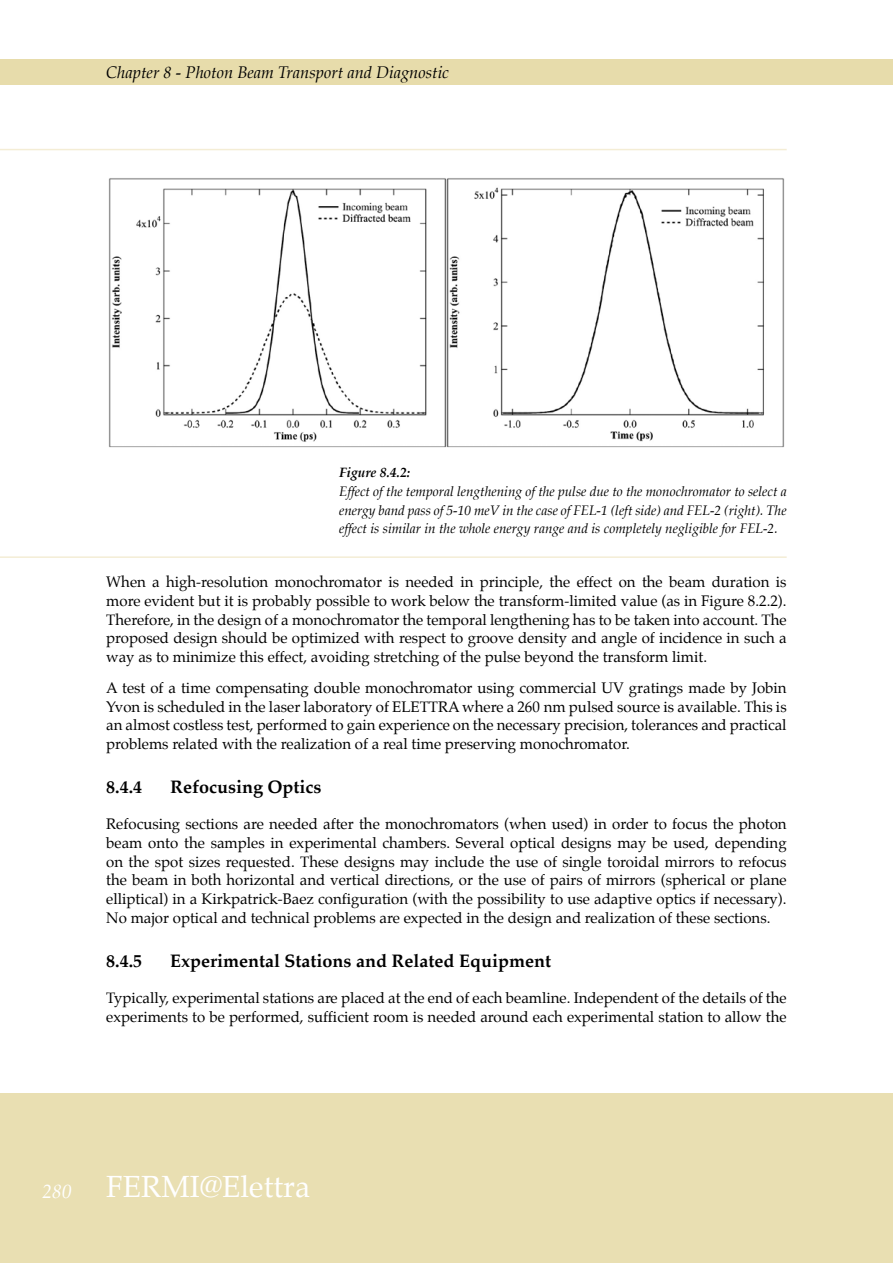
<style>
.page{position:relative;width:893px;height:1263px;background:#fff}
.page>*{position:absolute;margin:0;border:0;box-sizing:border-box;transform-origin:0 0}
.t1{font:30px "Palatino";color:#fff}
.t2{font:700 18px "Palatino";color:#000}
.t3{font:italic 16.5px "Palatino";color:#000}
.t4{font:15px/18.8px "Palatino";color:#000;text-align:justify}
.t5{font:italic 13.5px/18.8px "Palatino";color:#000;text-align:justify}
.t6{font:italic 700 13.5px "Palatino";color:#000}
.s1{font-style:italic;font-size:19.5px}
</style>
<div class="page">
<div style="left:0;top:1093px;width:893px;height:170px;background:#e9dfb2"></div>
<div style="left:0;top:60px;width:893px;height:25px;background:#e7dcab"></div>
<img style="left:108px;top:178px;width:677px;height:270px">
<hr style="left:0;top:556px;width:787px;height:2px;background:#f4edd5">
<hr style="left:0;top:149px;width:787px;height:1px;background:#f4edd5">
<p class="t3" style="left:106px;top:62px;width:344px">Chapter 8 - Photon Beam Transport and Diagnostic</p>
<p class="t6" style="left:339px;top:464px;width:73px">Figure 8.4.2:</p>
<p class="t5" style="left:339px;top:483px;width:449px">Effect of the temporal lengthening of the pulse due to the monochromator to select a energy band pass of 5-10 meV in the case of FEL-1 (left side) and FEL-2 (right). The effect is similar in the whole energy range and is completely negligible for FEL-2.</p>
<p class="t4" style="left:106px;top:574px;width:682px">When a high-resolution monochromator is needed in principle, the effect on the beam duration is more evident but it is probably possible to work below the transform-limited value (as in Figure 8.2.2).<br>Therefore, in the design of a monochromator the temporal lengthening has to be taken into account. The proposed design should be optimized with respect to groove density and angle of incidence in such a way as to minimize this effect, avoiding stretching of the pulse beyond the transform limit.</p>
<p class="t4" style="left:106px;top:680px;width:682px">A test of a time compensating double monochromator using commercial UV gratings made by Jobin Yvon is scheduled in the laser laboratory of ELETTRA where a 260 nm pulsed source is available. This is an almost costless test, performed to gain experience on the necessary precision, tolerances and practical problems related with the realization of a real time preserving monochromator.</p>
<p class="t2" style="left:106px;top:776px;width:37px">8.4.4</p>
<p class="t2" style="left:170px;top:776px;width:153px">Refocusing Optics</p>
<p class="t4" style="left:106px;top:816px;width:682px">Refocusing sections are needed after the monochromators (when used) in order to focus the photon beam onto the samples in experimental chambers. Several optical designs may be used, depending on the spot sizes requested. These designs may include the use of single toroidal mirrors to refocus the beam in both horizontal and vertical directions, or the use of pairs of mirrors (spherical or plane elliptical) in a Kirkpatrick-Baez configuration (with the possibility to use adaptive optics if necessary).<br>No major optical and technical problems are expected in the design and realization of these sections.</p>
<p class="t2" style="left:106px;top:950px;width:37px">8.4.5</p>
<p class="t2" style="left:170px;top:950px;width:382px">Experimental Stations and Related Equipment</p>
<p class="t4" style="left:106px;top:990px;width:682px">Typically, experimental stations are placed at the end of each beamline. Independent of the details of the experiments to be performed, sufficient room is needed around each experimental station to allow the</p>
<h1 class="t1" style="left:43px;top:1167px;width:269px"><span class="s1">280</span> FERMI@Elettra</h1>
</div>
